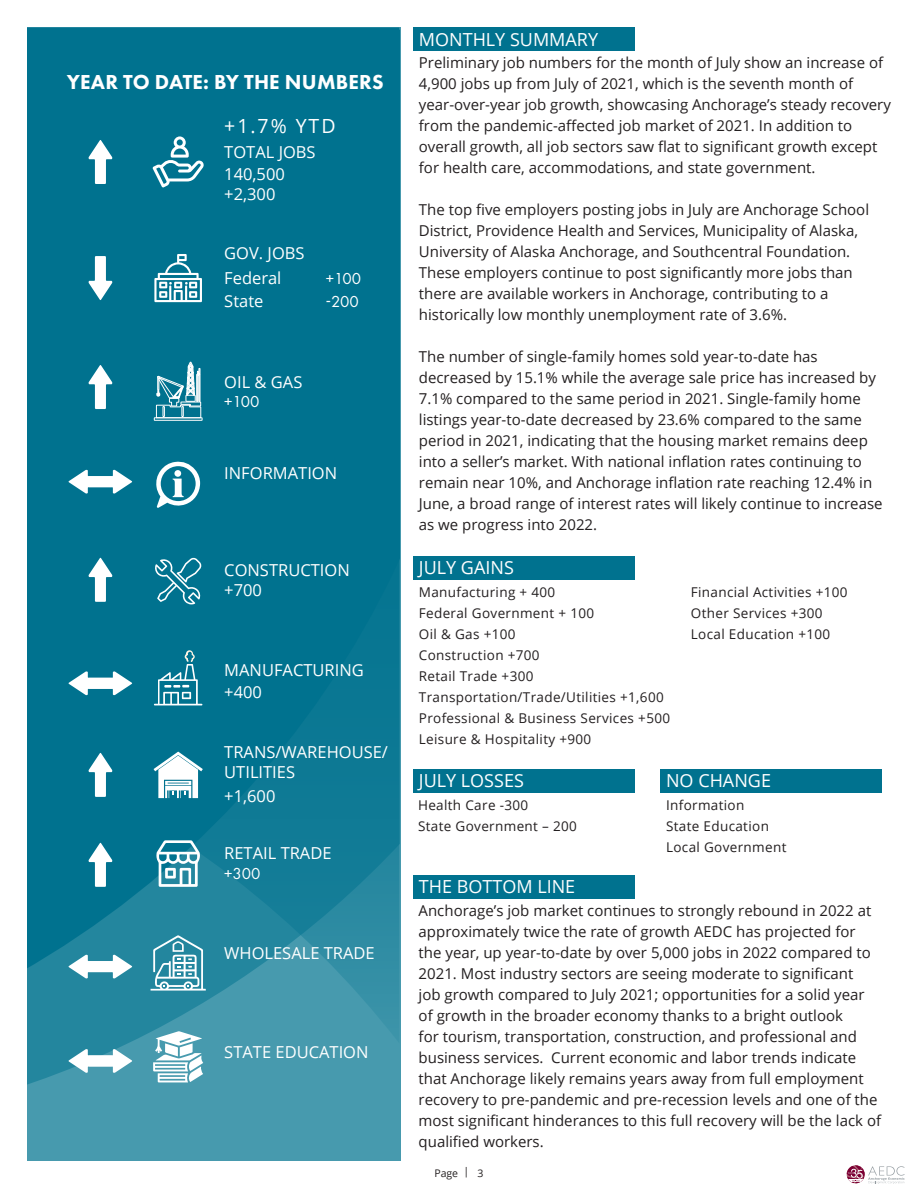
<style>
.page{position:relative;width:918px;height:1188px;background:#fff}
.page>*{position:absolute;margin:0;border:0;box-sizing:border-box;transform-origin:0 0}
.t1{font:800 21px "Futura PT";letter-spacing:.01em;color:#fff}
.t2{font:19.5px "Open Sans";color:#fff}
.t3{font:18px "Open Sans";color:#fff}
.t4{font:16.5px/19.8px "Open Sans";color:#fff}
.t5{font:16.5px "Futura PT";color:#fff}
.t6{font:15px/21px "Open Sans";color:#231f20}
.t7{font:13.5px "Open Sans";letter-spacing:.025em;color:#231f20}
.t8{font:10.5px "Open Sans";color:#231f20}
</style>
<div class="page">
<svg style="left:847px;top:1165px;width:58px;height:19px"></svg>
<div style="left:413px;top:27px;width:221px;height:24px;background:#00728f"></div>
<div style="left:27px;top:27px;width:373px;height:1134px;background:#479aae"></div>
<svg style="left:27px;top:30px;width:372px;height:1055px;background:#097793"></svg>
<svg style="left:153px;top:136px;width:51px;height:52px;background:#3d94aa"></svg>
<svg style="left:154px;top:254px;width:48px;height:48px;background:#5da5b7"></svg>
<svg style="left:155px;top:558px;width:46px;height:46px;background:#358fa6"></svg>
<svg style="left:154px;top:650px;width:48px;height:55px;background:#328da4"></svg>
<div style="left:413px;top:875px;width:221px;height:23px;background:#00728f"></div>
<svg style="left:89px;top:256px;width:23px;height:44px"></svg>
<svg style="left:89px;top:140px;width:23px;height:44px"></svg>
<svg style="left:89px;top:365px;width:23px;height:44px"></svg>
<svg style="left:89px;top:843px;width:23px;height:44px"></svg>
<svg style="left:69px;top:1049px;width:63px;height:24px"></svg>
<svg style="left:69px;top:955px;width:63px;height:24px;background:#96c5d0"></svg>
<svg style="left:69px;top:671px;width:63px;height:24px;background:#86bcc9"></svg>
<svg style="left:69px;top:470px;width:63px;height:24px;background:#86bcc9"></svg>
<div style="left:660px;top:769px;width:221px;height:24px;background:#00728f"></div>
<div style="left:413px;top:769px;width:221px;height:24px;background:#00728f"></div>
<svg style="left:89px;top:558px;width:23px;height:44px"></svg>
<svg style="left:89px;top:753px;width:23px;height:44px"></svg>
<div style="left:413px;top:556px;width:221px;height:24px;background:#00728f"></div>
<div style="left:154px;top:418px;width:48px;height:2px;border:1px solid #fff"></div>
<svg style="left:156px;top:361px;width:45px;height:57px;background:#4c9cb0"></svg>
<svg style="left:156px;top:462px;width:44px;height:46px;background:#5fa6b8"></svg>
<div style="left:174px;top:470px;width:7px;height:7px;background:#fff;border-radius:50%"></div>
<svg style="left:154px;top:752px;width:49px;height:46px;background:#96c5d1"></svg>
<svg style="left:151px;top:935px;width:55px;height:56px;background:#65aabb"></svg>
<svg style="left:153px;top:1031px;width:50px;height:51px"></svg>
<svg style="left:156px;top:840px;width:44px;height:47px;background:#73b1c1"></svg>
<p class="t1" style="left:67px;top:69px;width:319px">YEAR TO DATE: BY THE NUMBERS</p>
<p class="t2" style="left:224px;top:112px;width:113px">+1.7% YTD</p>
<p class="t4" style="left:224px;top:142px;width:93px">TOTAL JOBS</p>
<p class="t4" style="left:224px;top:164px;width:62px">140,500</p>
<p class="t4" style="left:224px;top:183px;width:53px">+2,300</p>
<p class="t4" style="left:224px;top:243px;width:82px">GOV. JOBS</p>
<p class="t4" style="left:224px;top:268px;width:59px">Federal</p>
<p class="t5" style="left:326px;top:269px;width:37px">+100</p>
<p class="t4" style="left:224px;top:291px;width:41px">State</p>
<p class="t5" style="left:326px;top:292px;width:34px">-200</p>
<p class="t4" style="left:224px;top:371px;width:80px">OIL &amp; GAS</p>
<p class="t5" style="left:224px;top:392px;width:37px">+100</p>
<p class="t4" style="left:224px;top:463px;width:114px">INFORMATION</p>
<p class="t4" style="left:224px;top:560px;width:127px">CONSTRUCTION</p>
<p class="t4" style="left:224px;top:580px;width:39px">+700</p>
<p class="t4" style="left:224px;top:660px;width:141px">MANUFACTURING</p>
<p class="t4" style="left:224px;top:682px;width:39px">+400</p>
<p class="t4" style="left:224px;top:742px;width:165px">TRANS/WAREHOUSE/<br>UTILITIES</p>
<p class="t4" style="left:224px;top:786px;width:53px">+1,600</p>
<p class="t4" style="left:224px;top:843px;width:109px">RETAIL TRADE</p>
<p class="t5" style="left:224px;top:863px;width:38px">+300</p>
<p class="t4" style="left:224px;top:943px;width:152px">WHOLESALE TRADE</p>
<p class="t4" style="left:224px;top:1042px;width:146px">STATE EDUCATION</p>
<p class="t3" style="left:419px;top:27px;width:181px">MONTHLY SUMMARY</p>
<p class="t6" style="left:419px;top:52px;width:466px">Preliminary job numbers for the month of July show an increase of<br>4,900 jobs up from July of 2021, which is the seventh month of</p>
<p class="t6" style="left:419px;top:94px;width:474px">year-over-year job growth, showcasing Anchorage’s steady recovery from the pandemic-affected job market of 2021. In addition to overall growth, all job sectors saw flat to significant growth except for health care, accommodations, and state government.</p>
<p class="t6" style="left:419px;top:199px;width:452px">The top five employers posting jobs in July are Anchorage School<br>District, Providence Health and Services, Municipality of Alaska,<br>University of Alaska Anchorage, and Southcentral Foundation.</p>
<p class="t6" style="left:419px;top:262px;width:435px">These employers continue to post significantly more jobs than there are available workers in Anchorage, contributing to a historically low monthly unemployment rate of 3.6%.</p>
<p class="t6" style="left:419px;top:346px;width:400px">The number of single-family homes sold year-to-date has</p>
<p class="t6" style="left:419px;top:367px;width:465px">decreased by 15.1% while the average sale price has increased by 7.1% compared to the same period in 2021. Single-family home listings year-to-date decreased by 23.6% compared to the same period in 2021, indicating that the housing market remains deep into a seller’s market. With national inflation rates continuing to remain near 10%, and Anchorage inflation rate reaching 12.4% in June, a broad range of interest rates will likely continue to increase as we progress into 2022.</p>
<p class="t3" style="left:419px;top:555px;width:96px">JULY GAINS</p>
<p class="t7" style="left:419px;top:583px;width:138px">Manufacturing + 400</p>
<p class="t7" style="left:419px;top:604px;width:177px">Federal Government + 100</p>
<p class="t7" style="left:419px;top:625px;width:98px">Oil &amp; Gas +100</p>
<p class="t7" style="left:419px;top:646px;width:122px">Construction +700</p>
<p class="t7" style="left:419px;top:667px;width:116px">Retail Trade +300</p>
<p class="t7" style="left:419px;top:688px;width:246px">Transportation/Trade/Utilities +1,600</p>
<p class="t7" style="left:419px;top:709px;width:253px">Professional &amp; Business Services +500</p>
<p class="t7" style="left:419px;top:730px;width:174px">Leisure &amp; Hospitality +900</p>
<p class="t7" style="left:691px;top:583px;width:158px">Financial Activities +100</p>
<p class="t7" style="left:691px;top:604px;width:133px">Other Services +300</p>
<p class="t7" style="left:691px;top:625px;width:141px">Local Education +100</p>
<p class="t3" style="left:419px;top:768px;width:107px">JULY LOSSES</p>
<p class="t7" style="left:418px;top:795px;width:112px">Health Care -300</p>
<p class="t7" style="left:418px;top:816px;width:160px">State Government – 200</p>
<p class="t3" style="left:666px;top:768px;width:106px">NO CHANGE</p>
<p class="t7" style="left:666px;top:796px;width:80px">Information</p>
<p class="t7" style="left:666px;top:817px;width:104px">State Education</p>
<p class="t7" style="left:666px;top:838px;width:122px">Local Government</p>
<p class="t3" style="left:419px;top:874px;width:158px">THE BOTTOM LINE</p>
<p class="t6" style="left:419px;top:900px;width:464px">Anchorage’s job market continues to strongly rebound in 2022 at approximately twice the rate of growth AEDC has projected for the year, up year-to-date by over 5,000 jobs in 2022 compared to 2021. Most industry sectors are seeing moderate to significant<br>job growth compared to July 2021; opportunities for a solid year of growth in the broader economy thanks to a bright outlook<br>for tourism, transportation, construction, and professional and business services. Current economic and labor trends indicate that Anchorage likely remains years away from full employment recovery to pre-pandemic and pre-recession levels and one of the most significant hinderances to this full recovery will be the lack of qualified workers.</p>
<p class="t8" style="left:434px;top:1166px;width:51px">Page | 3</p>
</div>
